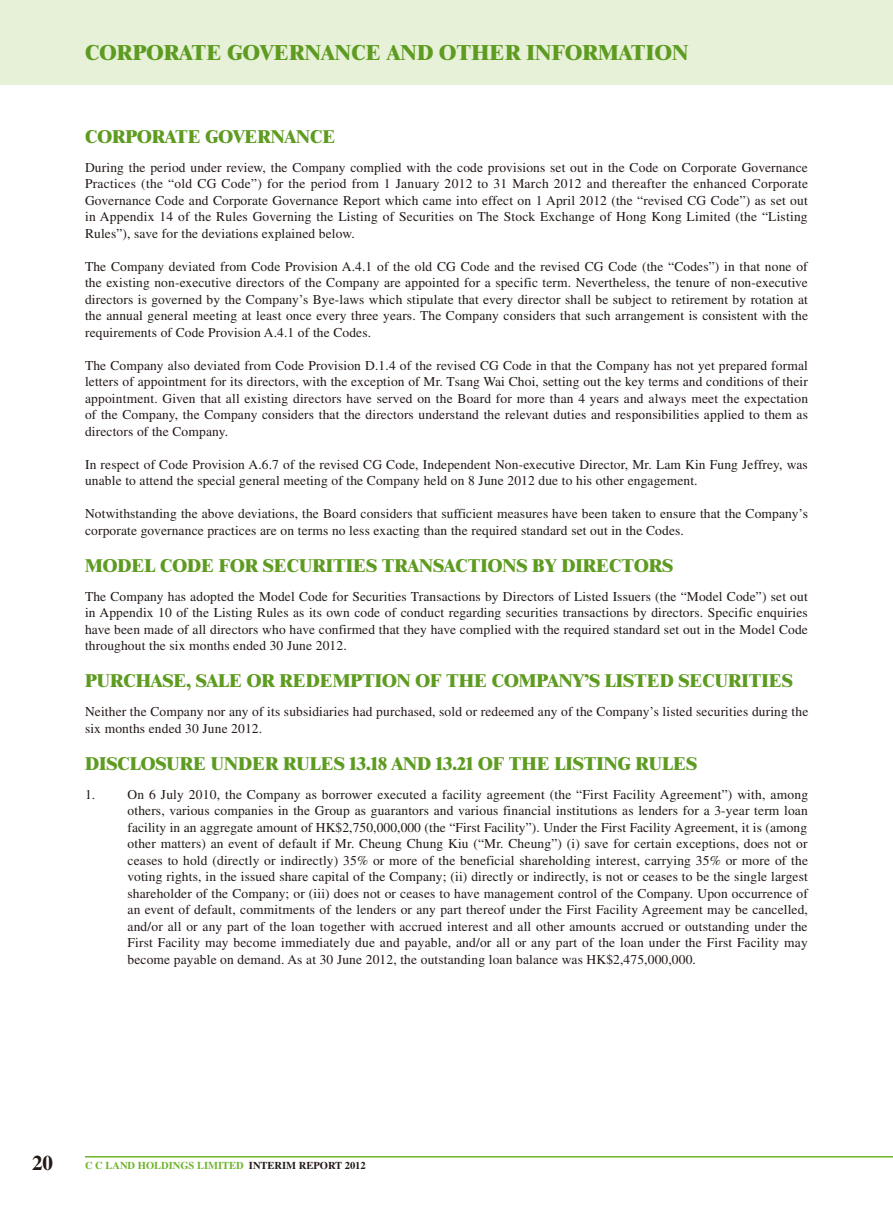
<style>
.page{position:relative;width:893px;height:1212px;background:#fff}
.page>*{position:absolute;margin:0;border:0;box-sizing:border-box;transform-origin:0 0}
.t1{font:800 21px "Times LT Std";letter-spacing:.01em;color:#5e9b21}
.t2{font:700 21px "Times LT Std";color:#231916}
.t3{font:800 18px "Times LT Std";color:#5e9b21}
.t4{font:13.5px/16.5px "Times LT Std";letter-spacing:.01em;color:#231916;text-align:justify}
.t5{font:700 10.5px "Times LT Std";color:#6eb429}
.s1{color:#231916}
</style>
<div class="page">
<div style="left:0;top:0;width:892px;height:85px;background:#e7f1d8"></div>
<hr style="left:85px;top:1156px;width:808px;height:1px;background:#6eb429">
<h1 class="t1" style="left:85px;top:40px;width:605px">CORPORATE GOVERNANCE AND OTHER INFORMATION</h1>
<h2 class="t3" style="left:85px;top:125px;width:27px">CORPORATE</h2>
<h2 class="t3" style="left:205px;top:125px;width:27px">GOVERNANCE</h2>
<p class="t4" style="left:85px;top:159px;width:725px">During the period under review, the Company complied with the code provisions set out in the Code on Corporate Governance Practices (the “old CG Code”) for the period from 1 January 2012 to 31 March 2012 and thereafter the enhanced Corporate Governance Code and Corporate Governance Report which came into effect on 1 April 2012 (the “revised CG Code”) as set out in Appendix 14 of the Rules Governing the Listing of Securities on The Stock Exchange of Hong Kong Limited (the “Listing Rules”), save for the deviations explained below.</p>
<p class="t4" style="left:85px;top:258px;width:724px">The Company deviated from Code Provision A.4.1 of the old CG Code and the revised CG Code (the “Codes”) in that none of the existing non-executive directors of the Company are appointed for a specific term. Nevertheless, the tenure of non-executive directors is governed by the Company’s Bye-laws which stipulate that every director shall be subject to retirement by rotation at the annual general meeting at least once every three years. The Company considers that such arrangement is consistent with the requirements of Code Provision A.4.1 of the Codes.</p>
<p class="t4" style="left:85px;top:357px;width:725px">The Company also deviated from Code Provision D.1.4 of the revised CG Code in that the Company has not yet prepared formal letters of appointment for its directors, with the exception of Mr. Tsang Wai Choi, setting out the key terms and conditions of their appointment. Given that all existing directors have served on the Board for more than 4 years and always meet the expectation of the Company, the Company considers that the directors understand the relevant duties and responsibilities applied to them as directors of the Company.</p>
<p class="t4" style="left:85px;top:456px;width:724px">In respect of Code Provision A.6.7 of the revised CG Code, Independent Non-executive Director, Mr. Lam Kin Fung Jeffrey, was unable to attend the special general meeting of the Company held on 8 June 2012 due to his other engagement.</p>
<p class="t4" style="left:85px;top:505px;width:724px">Notwithstanding the above deviations, the Board considers that sufficient measures have been taken to ensure that the Company’s corporate governance practices are on terms no less exacting than the required standard set out in the Codes.</p>
<h2 class="t3" style="left:85px;top:554px;width:32px">MODEL</h2>
<h2 class="t3" style="left:160px;top:554px;width:27px">CODE</h2>
<h2 class="t3" style="left:219px;top:554px;width:15px">FOR</h2>
<h2 class="t3" style="left:263px;top:554px;width:24px">SECURITIES</h2>
<h2 class="t3" style="left:382px;top:554px;width:26px">TRANSACTIONS</h2>
<h2 class="t3" style="left:532px;top:554px;width:57px">BY DIRECTORS</h2>
<p class="t4" style="left:85px;top:588px;width:724px">The Company has adopted the Model Code for Securities Transactions by Directors of Listed Issuers (the “Model Code”) set out in Appendix 10 of the Listing Rules as its own code of conduct regarding securities transactions by directors. Specific enquiries have been made of all directors who have confirmed that they have complied with the required standard set out in the Model Code throughout the six months ended 30 June 2012.</p>
<h2 class="t3" style="left:85px;top:670px;width:26px">PURCHASE</h2>
<h2 class="t3" style="left:186px;top:670px;width:34px">, SALE</h2>
<h2 class="t3" style="left:247px;top:670px;width:61px">OR REDEMPTION</h2>
<h2 class="t3" style="left:415px;top:670px;width:45px">OF THE</h2>
<h2 class="t3" style="left:492px;top:670px;width:27px">COMPANY</h2>
<h2 class="t3" style="left:584px;top:670px;width:44px">’S LISTED</h2>
<h2 class="t3" style="left:678px;top:670px;width:24px">SECURITIES</h2>
<p class="t4" style="left:85px;top:703px;width:725px">Neither the Company nor any of its subsidiaries had purchased, sold or redeemed any of the Company’s listed securities during the six months ended 30 June 2012.</p>
<h2 class="t3" style="left:85px;top:752px;width:27px">DISCLOSURE</h2>
<h2 class="t3" style="left:211px;top:752px;width:15px">UNDER</h2>
<h2 class="t3" style="left:283px;top:752px;width:27px">RULES</h2>
<h2 class="t3" style="left:349px;top:752px;width:57px">13.18 AND</h2>
<h2 class="t3" style="left:436px;top:752px;width:88px">13.21 OF THE</h2>
<h2 class="t3" style="left:554px;top:752px;width:23px">LISTING</h2>
<h2 class="t3" style="left:635px;top:752px;width:27px">RULES</h2>
<p class="t4" style="left:128px;top:786px;width:682px;text-indent:-43px">1. On 6 July 2010, the Company as borrower executed a facility agreement (the “First Facility Agreement”) with, among others, various companies in the Group as guarantors and various financial institutions as lenders for a 3-year term loan facility in an aggregate amount of HK$2,750,000,000 (the “First Facility”). Under the First Facility Agreement, it is (among other matters) an event of default if Mr. Cheung Chung Kiu (“Mr. Cheung”) (i) save for certain exceptions, does not or ceases to hold (directly or indirectly) 35% or more of the beneficial shareholding interest, carrying 35% or more of the voting rights, in the issued share capital of the Company; (ii) directly or indirectly, is not or ceases to be the single largest shareholder of the Company; or (iii) does not or ceases to have management control of the Company. Upon occurrence of an event of default, commitments of the lenders or any part thereof under the First Facility Agreement may be cancelled, and/or all or any part of the loan together with accrued interest and all other amounts accrued or outstanding under the First Facility may become immediately due and payable, and/or all or any part of the loan under the First Facility may become payable on demand. As at 30 June 2012, the outstanding loan balance was HK$2,475,000,000.</p>
<h1 class="t2" style="left:32px;top:1150px;width:23px">20</h1>
<p class="t5" style="left:85px;top:1159px;width:282px">C C LAND HOLDINGS LIMITED <span class="s1">INTERIM REPORT 2012</span></p>
</div>
